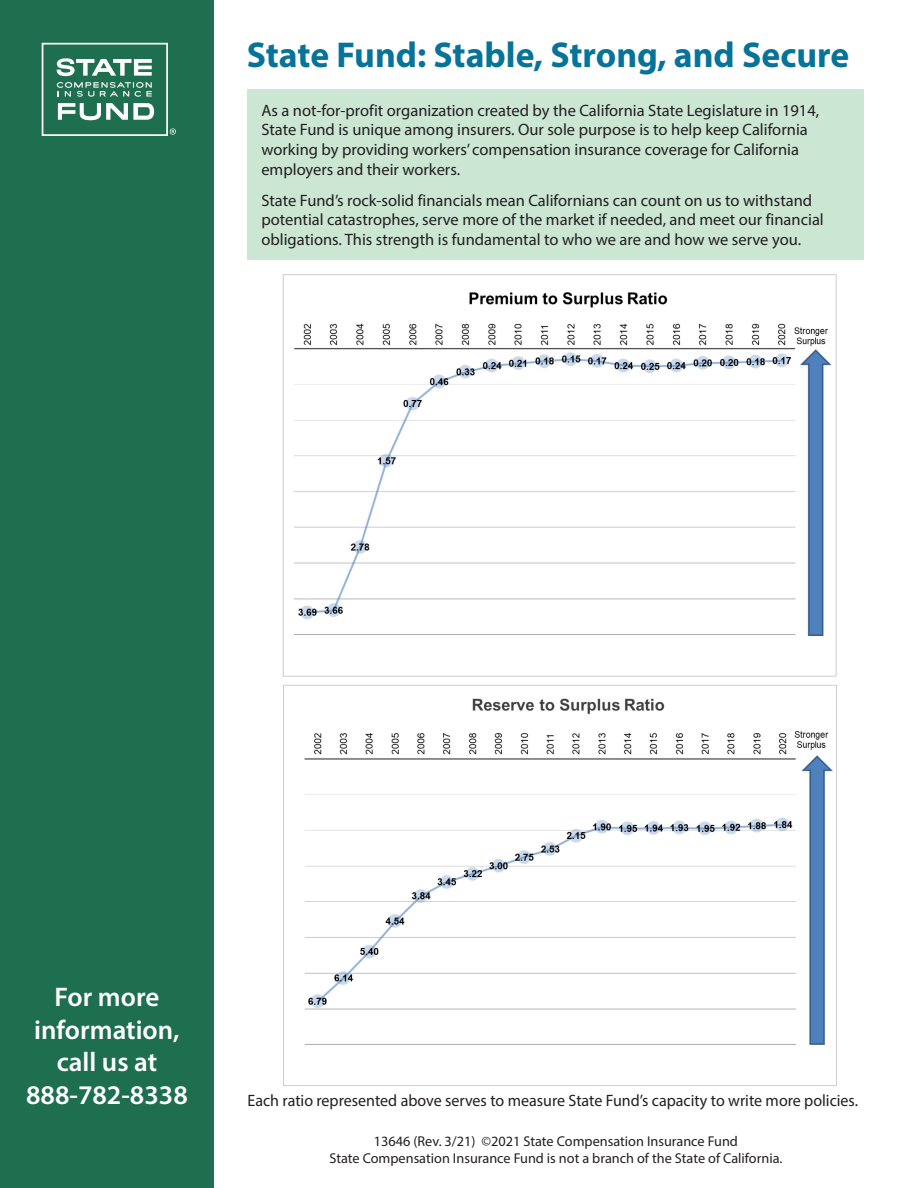
<style>
.page{position:relative;width:918px;height:1188px;background:#fff}
.page>*{position:absolute;margin:0;border:0;box-sizing:border-box;transform-origin:0 0}
.Headline{font:700 36px "Myriad Pro";color:#077399}
.t1{font:600 27px/32.4px "Myriad Pro";color:#fff;text-align:center}
.Body_Text{font:16.5px/19.8px "Myriad Pro";color:#231f20}
.t2{font:14.25px "Myriad Pro";color:#231f20}
</style>
<div class="page">
<div style="left:0;top:0;width:213px;height:1188px;background:#1e6f4f"></div>
<div style="left:42px;top:43px;width:126px;height:93px;border:2px solid #fff"></div>
<svg style="left:58px;top:103px;width:96px;height:17px"></svg>
<svg style="left:56px;top:58px;width:96px;height:18px"></svg>
<svg style="left:57px;top:82px;width:95px;height:15px"></svg>
<svg style="left:170px;top:128px;width:6px;height:7px"></svg>
<div style="left:248px;top:89px;width:616px;height:171px;background:#cbe6d3"></div>
<img style="left:283px;top:684px;width:554px;height:402px">
<img style="left:282px;top:274px;width:555px;height:402px">
<p class="Headline" style="left:247px;top:32px;width:604px">State Fund: Stable, Strong, and Secure</p>
<p class="Body_Text" style="left:261px;top:100px;width:559px">As a not-for-profit organization created by the California State Legislature in 1914, State Fund is unique among insurers. Our sole purpose is to help keep California working by providing workers’ compensation insurance coverage for California employers and their workers.</p>
<p class="Body_Text" style="left:261px;top:190px;width:564px">State Fund’s rock-solid financials mean Californians can count on us to withstand potential catastrophes, serve more of the market if needed, and meet our financial obligations. This strength is fundamental to who we are and how we serve you.</p>
<p class="t1" style="left:34px;top:980px;width:147px">For more information,</p>
<p class="t1" style="left:57px;top:1045px;width:102px">call us at</p>
<p class="t1" style="left:26px;top:1078px;width:163px">888-782-8338</p>
<p class="Body_Text" style="left:248px;top:1091px;width:612px">Each ratio represented above serves to measure State Fund’s capacity to write more policies.</p>
<p class="t2" style="left:374px;top:1132px;width:366px">13646 (Rev. 3/21) ©2021 State Compensation Insurance Fund</p>
<p class="t2" style="left:329px;top:1150px;width:455px">State Compensation Insurance Fund is not a branch of the State of California.</p>
</div>
